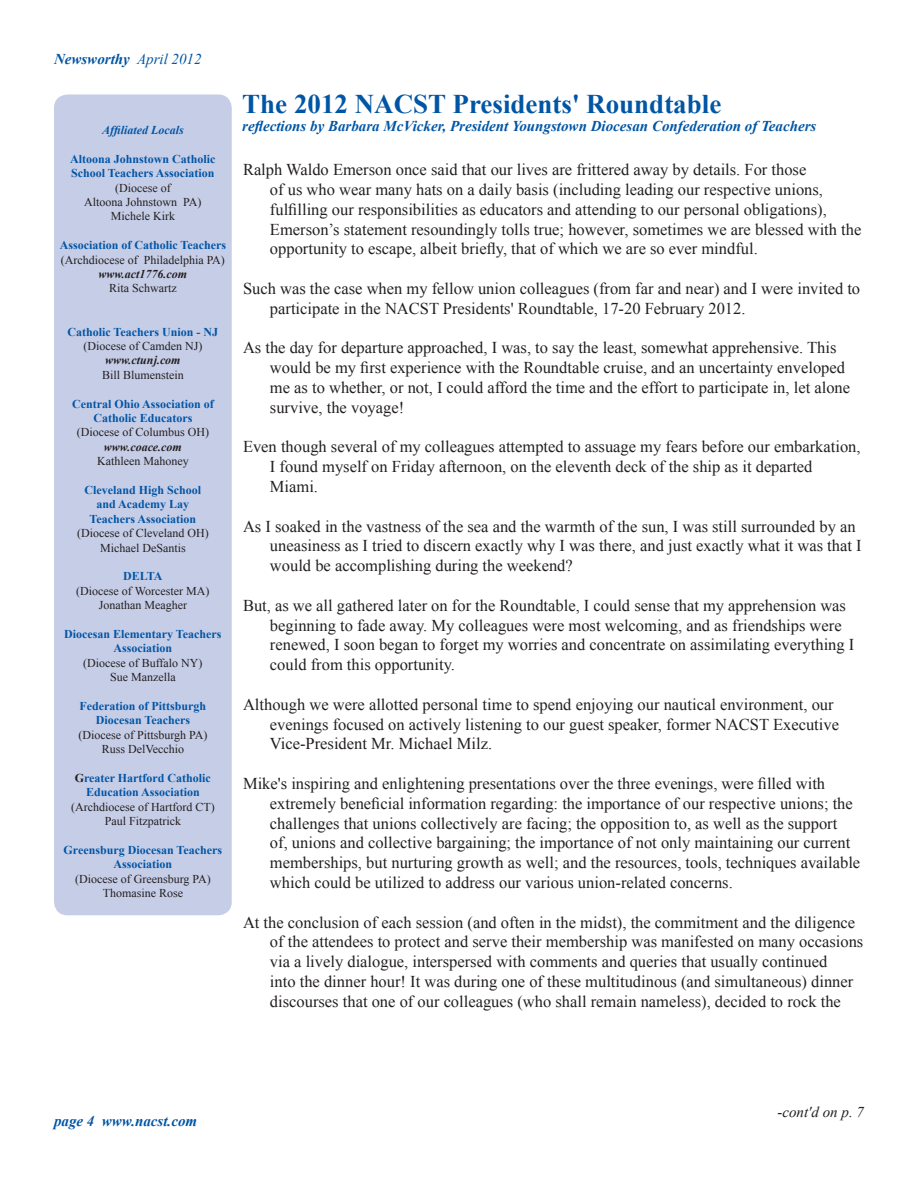
<style>
.page{position:relative;width:918px;height:1188px;background:#fff}
.page>*{position:absolute;margin:0;border:0;box-sizing:border-box;transform-origin:0 0}
.t1{font:700 27px "Times New Roman";color:#0155a5}
.t2{font:16.5px/19.8px "Times New Roman";color:#231f20}
.t3{font:italic 700 15px "Times New Roman";color:#0155a5}
.t4{font:italic 15px "Times New Roman";color:#231f20}
.t5{font:12px/14.4px "Times New Roman";color:#231f20;text-align:center}
.t6{font:700 12px/14.4px "Times New Roman";color:#0155a5;text-align:center}
.t7{font:italic 700 12px "Times New Roman";color:#231f20}
.t8{font:italic 700 12px "Times New Roman";color:#0155a5}
.s1{font-weight:400}
.s2{color:#231f20}
</style>
<div class="page">
<div style="left:54px;top:94px;width:178px;height:821px;background:#c6cde7;border-radius:14px"></div>
<p class="t3" style="left:54px;top:49px;width:149px">Newsworthy <span class="s1">April 2012</span></p>
<p class="t8" style="left:102px;top:122px;width:83px">Affiliated Locals</p>
<p class="t6" style="left:70px;top:151px;width:147px;text-align:left">Altoona Johnstown Catholic<br>School Teachers Association</p>
<p class="t5" style="left:84px;top:180px;width:119px">(Diocese of<br>Altoona Johnstown PA)<br>Michele Kirk</p>
<p class="t6" style="left:60px;top:238px;width:168px">Association of Catholic Teachers</p>
<p class="t5" style="left:61px;top:252px;width:166px">(Archdiocese of Philadelphia PA)</p>
<p class="t7" style="left:98px;top:266px;width:90px">www.act1776.com</p>
<p class="t5" style="left:109px;top:281px;width:69px">Rita Schwartz</p>
<p class="t6" style="left:68px;top:324px;width:152px">Catholic Teachers Union - NJ</p>
<p class="t5" style="left:83px;top:339px;width:120px">(Diocese of Camden NJ)</p>
<p class="t7" style="left:105px;top:352px;width:77px">www.ctunj.com</p>
<p class="t5" style="left:102px;top:367px;width:83px">Bill Blumenstein</p>
<p class="t6" style="left:72px;top:396px;width:143px">Central Ohio Association of<br>Catholic Educators</p>
<p class="t5" style="left:77px;top:425px;width:134px">(Diocese of Columbus OH)</p>
<p class="t7" style="left:104px;top:438px;width:80px">www.coace.com</p>
<p class="t5" style="left:97px;top:454px;width:93px">Kathleen Mahoney</p>
<p class="t6" style="left:85px;top:483px;width:118px">Cleveland High School and Academy Lay<br>Teachers Association</p>
<p class="t5" style="left:77px;top:526px;width:133px">(Diocese of Cleveland OH)<br>Michael DeSantis</p>
<p class="t6" style="left:123px;top:569px;width:41px">DELTA</p>
<p class="t5" style="left:76px;top:583px;width:135px">(Diocese of Worcester MA)<br>Jonathan Meagher</p>
<p class="t6" style="left:64px;top:627px;width:159px">Diocesan Elementary Teachers<br>Association</p>
<p class="t5" style="left:83px;top:655px;width:121px">(Diocese of Buffalo NY)<br>Sue Manzella</p>
<p class="t6" style="left:80px;top:699px;width:128px">Federation of Pittsburgh<br>Diocesan Teachers</p>
<p class="t5" style="left:78px;top:727px;width:130px">(Diocese of Pittsburgh PA)<br>Russ DelVecchio</p>
<p class="t6" style="left:75px;top:771px;width:138px"><span class="s2">G</span>reater Hartford Catholic<br>Education Association</p>
<p class="t5" style="left:71px;top:799px;width:145px">(Archdiocese of Hartford CT)<br>Paul Fitzpatrick</p>
<p class="t6" style="left:64px;top:843px;width:160px">Greensburg Diocesan Teachers<br>Association</p>
<p class="t5" style="left:75px;top:871px;width:137px">(Diocese of Greensburg PA)<br>Thomasine Rose</p>
<h1 class="t1" style="left:242px;top:85px;width:481px">The 2012 NACST Presidents' Roundtable</h1>
<p class="t3" style="left:242px;top:115px;width:576px">reflections by Barbara McVicker, President Youngstown Diocesan Confederation of Teachers</p>
<p class="t2" style="left:270px;top:159px;width:593px;text-indent:-27px">Ralph Waldo Emerson once said that our lives are frittered away by details. For those<br>of us who wear many hats on a daily basis (including leading our respective unions, fulfilling our responsibilities as educators and attending to our personal obligations), Emerson’s statement resoundingly tolls true; however, sometimes we are blessed with the opportunity to escape, albeit briefly, that of which we are so ever mindful.</p>
<p class="t2" style="left:270px;top:278px;width:592px;text-indent:-27px">Such was the case when my fellow union colleagues (from far and near) and I were invited to participate in the NACST Presidents' Roundtable, 17-20 February 2012.</p>
<p class="t2" style="left:270px;top:338px;width:582px;text-indent:-27px">As the day for departure approached, I was, to say the least, somewhat apprehensive. This would be my first experience with the Roundtable cruise, and an uncertainty enveloped me as to whether, or not, I could afford the time and the effort to participate in, let alone survive, the voyage!</p>
<p class="t2" style="left:270px;top:437px;width:592px;text-indent:-27px">Even though several of my colleagues attempted to assuage my fears before our embarkation,<br>I found myself on Friday afternoon, on the eleventh deck of the ship as it departed<br>Miami.</p>
<p class="t2" style="left:270px;top:516px;width:593px;text-indent:-27px">As I soaked in the vastness of the sea and the warmth of the sun, I was still surrounded by an uneasiness as I tried to discern exactly why I was there, and just exactly what it was that I would be accomplishing during the weekend?</p>
<p class="t2" style="left:270px;top:595px;width:586px;text-indent:-27px">But, as we all gathered later on for the Roundtable, I could sense that my apprehension was beginning to fade away. My colleagues were most welcoming, and as friendships were renewed, I soon began to forget my worries and concentrate on assimilating everything I could from this opportunity.</p>
<p class="t2" style="left:270px;top:694px;width:571px;text-indent:-27px">Although we were allotted personal time to spend enjoying our nautical environment, our evenings focused on actively listening to our guest speaker, former NACST Executive<br>Vice-President Mr. Michael Milz.</p>
<p class="t2" style="left:270px;top:773px;width:592px;text-indent:-27px">Mike's inspiring and enlightening presentations over the three evenings, were filled with extremely beneficial information regarding: the importance of our respective unions; the challenges that unions collectively are facing; the opposition to, as well as the support<br>of, unions and collective bargaining; the importance of not only maintaining our current memberships, but nurturing growth as well; and the resources, tools, techniques available which could be utilized to address our various union-related concerns.</p>
<p class="t2" style="left:270px;top:912px;width:595px;text-indent:-27px">At the conclusion of each session (and often in the midst), the commitment and the diligence of the attendees to protect and serve their membership was manifested on many occasions via a lively dialogue, interspersed with comments and queries that usually continued<br>into the dinner hour! It was during one of these multitudinous (and simultaneous) dinner discourses that one of our colleagues (who shall remain nameless), decided to rock the</p>
<p class="t3" style="left:54px;top:1111px;width:145px">page 4 www.nacst.com</p>
<p class="t4" style="left:777px;top:1102px;width:88px">-cont'd on p. 7</p>
</div>
